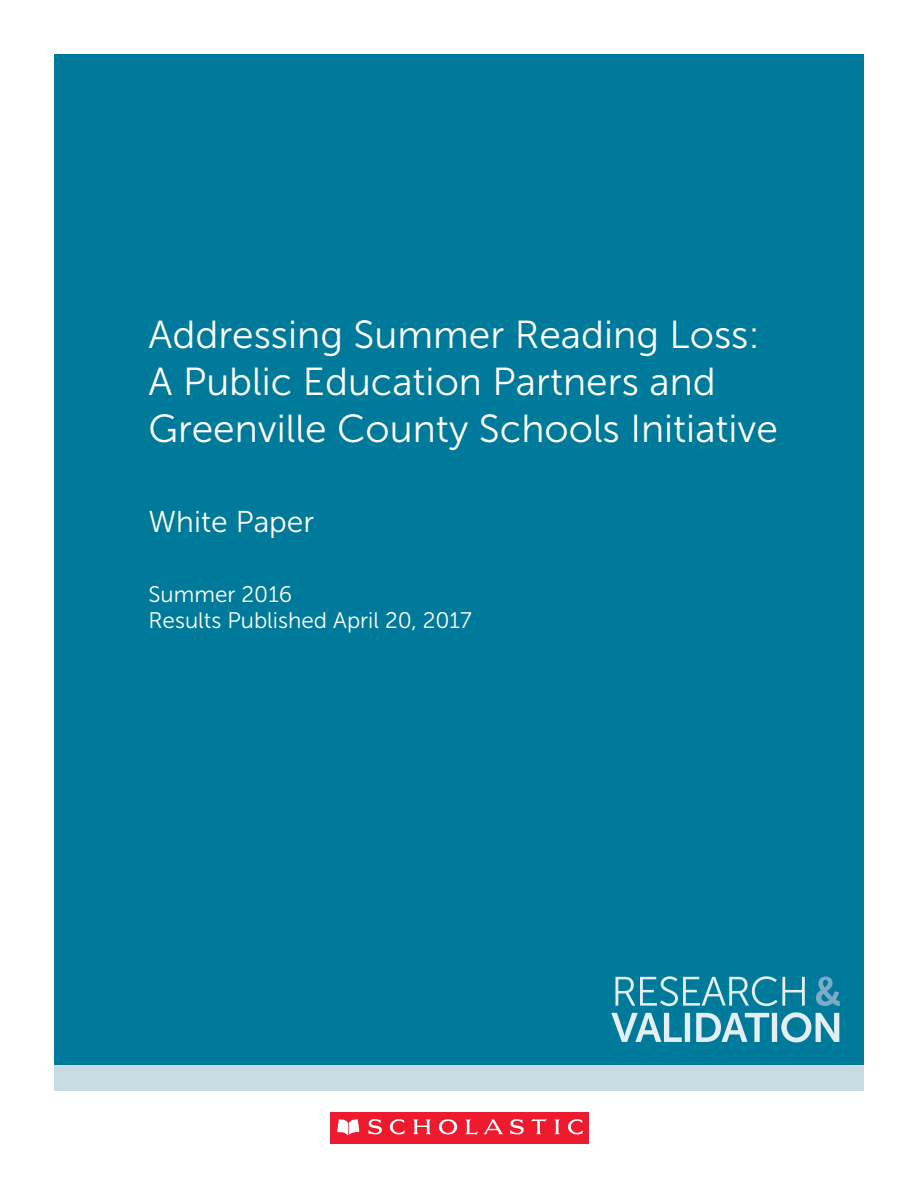
<style>
.page{position:relative;width:918px;height:1188px;background:#fff}
.page>*{position:absolute;margin:0;border:0;box-sizing:border-box;transform-origin:0 0}
.t1{font:39px/46.8px "Museo Sans 300";color:#fff}
.t2{font:30px "Museo Sans 300";color:#fff}
.t3{font:22.5px "Museo Sans 300";color:#fff}
</style>
<div class="page">
<div style="left:54px;top:1032px;width:810px;height:59px;background:#c8dce4"></div>
<div style="left:54px;top:54px;width:810px;height:1011px;background:#007a9a"></div>
<div style="left:330px;top:1112px;width:259px;height:32px;background:#ee1a2e"></div>
<svg style="left:337px;top:1119px;width:22px;height:16px"></svg>
<svg style="left:368px;top:1119px;width:14px;height:16px"></svg>
<svg style="left:389px;top:1119px;width:16px;height:16px"></svg>
<svg style="left:413px;top:1120px;width:18px;height:14px"></svg>
<svg style="left:510px;top:1119px;width:14px;height:16px"></svg>
<svg style="left:531px;top:1119px;width:16px;height:15px"></svg>
<svg style="left:555px;top:1120px;width:5px;height:14px"></svg>
<svg style="left:568px;top:1119px;width:15px;height:16px"></svg>
<svg style="left:439px;top:1119px;width:18px;height:15px"></svg>
<svg style="left:465px;top:1120px;width:38px;height:15px"></svg>
<svg style="left:611px;top:1012px;width:228px;height:30px"></svg>
<svg style="left:816px;top:976px;width:24px;height:30px"></svg>
<svg style="left:616px;top:976px;width:189px;height:30px"></svg>
<p class="t1" style="left:148px;top:312px;width:631px">Addressing Summer Reading Loss:<br>A Public Education Partners and<br>Greenville County Schools Initiative</p>
<p class="t2" style="left:148px;top:505px;width:167px">White Paper</p>
<p class="t3" style="left:148px;top:582px;width:145px">Summer 2016</p>
<p class="t3" style="left:148px;top:608px;width:325px">Results Published April 20, 2017</p>
</div>
